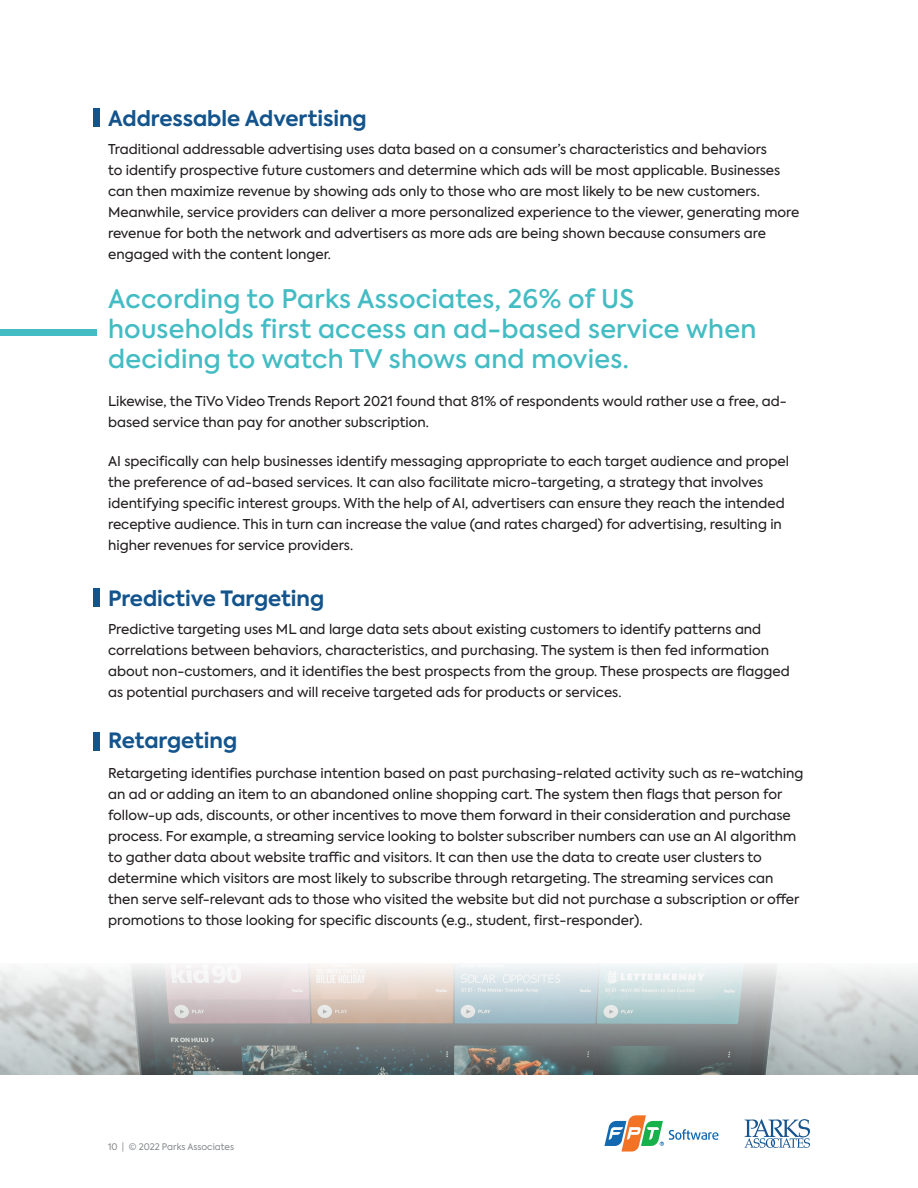
<style>
.page{position:relative;width:918px;height:1188px;background:#fff}
.page>*{position:absolute;margin:0;border:0;box-sizing:border-box;transform-origin:0 0}
.Call_Out_New{font:500 25.5px/30px "Axiforma";letter-spacing:.01em;color:#43bcc4}
.Body_Main{font:700 21px "Axiforma";color:#13548d}
.Body_Main-2{font:13.5px/21px "Axiforma";color:#231f20}
.t1{font:9px "Axiforma";color:#85888b}
</style>
<div class="page">
<svg style="left:604px;top:1115px;width:115px;height:37px"></svg>
<div style="left:93px;top:588px;width:7px;height:19px;background:#13548d"></div>
<div style="left:93px;top:732px;width:7px;height:19px;background:#13548d"></div>
<div style="left:93px;top:108px;width:7px;height:19px;background:#13548d"></div>
<svg style="left:0;top:964px;width:918px;height:111px;background:#b2b6b6"></svg>
<div style="left:0;top:330px;width:96px;height:6px;background:#43bcc4"></div>
<svg style="left:744px;top:1119px;width:66px;height:29px"></svg>
<p class="Body_Main" style="left:108px;top:104px;width:260px">Addressable Advertising</p>
<p class="Body_Main-2" style="left:108px;top:139px;width:693px">Traditional addressable advertising uses data based on a consumer’s characteristics and behaviors<br>to identify prospective future customers and determine which ads will be most applicable. Businesses can then maximize revenue by showing ads only to those who are most likely to be new customers.<br>Meanwhile, service providers can deliver a more personalized experience to the viewer, generating more revenue for both the network and advertisers as more ads are being shown because consumers are engaged with the content longer.</p>
<p class="Call_Out_New" style="left:108px;top:284px;width:650px">According to Parks Associates, 26% of US households first access an ad-based service when deciding to watch TV shows and movies.</p>
<p class="Body_Main-2" style="left:108px;top:391px;width:680px">Likewise, the TiVo Video Trends Report 2021 found that 81% of respondents would rather use a free, ad&shy;based service than pay for another subscription.</p>
<p class="Body_Main-2" style="left:108px;top:451px;width:683px">AI specifically can help businesses identify messaging appropriate to each target audience and propel the preference of ad-based services. It can also facilitate micro-targeting, a strategy that involves identifying specific interest groups. With the help of AI, advertisers can ensure they reach the intended receptive audience. This in turn can increase the value (and rates charged) for advertising, resulting in higher revenues for service providers.</p>
<p class="Body_Main" style="left:108px;top:584px;width:218px">Predictive Targeting</p>
<p class="Body_Main-2" style="left:108px;top:619px;width:683px">Predictive targeting uses ML and large data sets about existing customers to identify patterns and correlations between behaviors, characteristics, and purchasing. The system is then fed information about non-customers, and it identifies the best prospects from the group. These prospects are flagged as potential purchasers and will receive targeted ads for products or services.</p>
<p class="Body_Main" style="left:108px;top:726px;width:131px">Retargeting</p>
<p class="Body_Main-2" style="left:108px;top:763px;width:697px">Retargeting identifies purchase intention based on past purchasing-related activity such as re-watching an ad or adding an item to an abandoned online shopping cart. The system then flags that person for follow-up ads, discounts, or other incentives to move them forward in their consideration and purchase process. For example, a streaming service looking to bolster subscriber numbers can use an AI algorithm to gather data about website traffic and visitors. It can then use the data to create user clusters to determine which visitors are most likely to subscribe through retargeting. The streaming services can then serve self-relevant ads to those who visited the website but did not purchase a subscription or offer promotions to those looking for specific discounts (e.g., student, first-responder).</p>
<p class="t1" style="left:108px;top:1141px;width:128px">10 | © 2022 Parks Associates</p>
</div>
